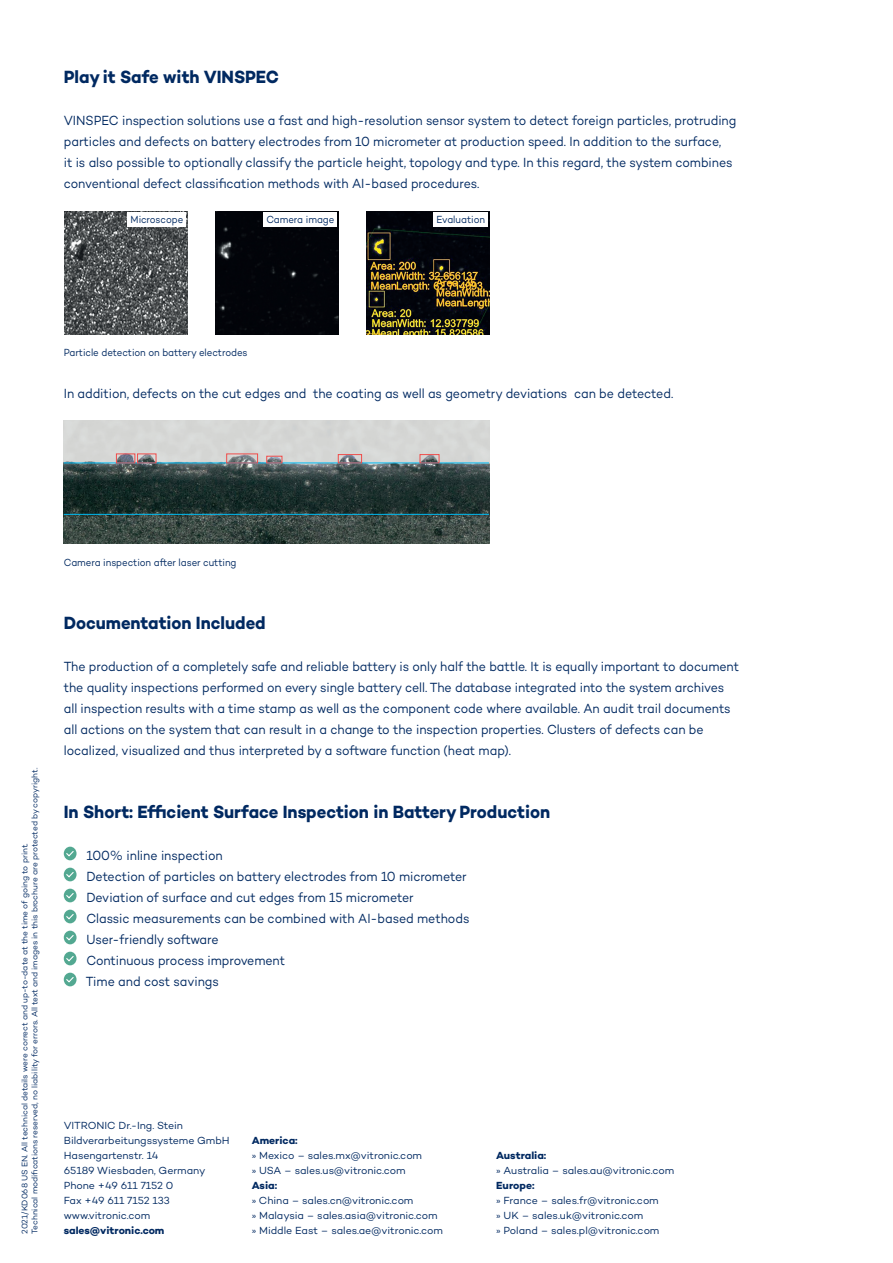
<style>
.page{position:relative;width:893px;height:1263px;background:#fff}
.page>*{position:absolute;margin:0;border:0;box-sizing:border-box;transform-origin:0 0}
.t1{font:700 18px "Campton";color:#002961;scale:.93 1}
.t2{font:13.5px/21px "Campton";letter-spacing:-.005em;color:#002961;scale:.91 1}
.t3{font:10.5px/15px "Campton";letter-spacing:-.005em;color:#002961}
.t4{font:10.5px "Campton";letter-spacing:-.005em;color:#002961;scale:.91 1}
.t5{font:700 10.5px "Campton";color:#002961}
.t6{font:8.25px/9.9px "Campton";letter-spacing:-.005em;color:#002961}
</style>
<div class="page">
<svg style="left:64px;top:847px;width:13px;height:13px"></svg>
<svg style="left:65px;top:850px;width:10px;height:7px"></svg>
<svg style="left:64px;top:868px;width:13px;height:13px"></svg>
<svg style="left:65px;top:871px;width:10px;height:7px"></svg>
<svg style="left:64px;top:889px;width:13px;height:13px"></svg>
<svg style="left:65px;top:892px;width:10px;height:7px"></svg>
<svg style="left:64px;top:910px;width:13px;height:13px"></svg>
<svg style="left:65px;top:913px;width:10px;height:7px"></svg>
<svg style="left:64px;top:931px;width:13px;height:13px"></svg>
<svg style="left:65px;top:934px;width:10px;height:7px"></svg>
<svg style="left:64px;top:952px;width:13px;height:13px"></svg>
<svg style="left:65px;top:955px;width:10px;height:7px"></svg>
<svg style="left:64px;top:973px;width:13px;height:13px"></svg>
<svg style="left:65px;top:976px;width:10px;height:7px"></svg>
<img style="left:65px;top:211px;width:122px;height:123px">
<div style="left:128px;top:212px;width:58px;height:14px;background:#fff"></div>
<div style="left:215px;top:211px;width:123px;height:123px;background:#020409"></div>
<div style="left:263px;top:212px;width:74px;height:14px;background:#fff"></div>
<img style="left:366px;top:211px;width:123px;height:123px">
<div style="left:433px;top:212px;width:55px;height:14px;background:#fff"></div>
<img style="left:64px;top:421px;width:425px;height:122px">
<hr style="left:64px;top:514px;width:425px;height:1px;background:#00baf1">
<hr style="left:64px;top:463px;width:425px;height:1px;background:#00baf1">
<div style="left:116px;top:453px;width:19px;height:10px;border:1px solid #ef4d4b"></div>
<div style="left:137px;top:453px;width:19px;height:10px;border:1px solid #ef4d4b"></div>
<div style="left:226px;top:453px;width:32px;height:10px;border:1px solid #ef4d4b"></div>
<div style="left:266px;top:456px;width:16px;height:7px;border:1px solid #ef4d4b"></div>
<div style="left:338px;top:454px;width:24px;height:9px;border:1px solid #ef4d4b"></div>
<div style="left:420px;top:454px;width:19px;height:9px;border:1px solid #ef4d4b"></div>
<h1 class="t1" style="left:64px;top:66px;width:233px">Play it Safe with VINSPEC</h1>
<p class="t2" style="left:64px;top:110px;width:741px">VINSPEC inspection solutions use a fast and high-resolution sensor system to detect foreign particles, protruding particles and defects on battery electrodes from 10 micrometer at production speed. In addition to the surface,<br>it is also possible to optionally classify the particle height, topology and type. In this regard, the system combines conventional defect classification methods with AI-based procedures.</p>
<p class="t4" style="left:131px;top:213px;width:60px">Microscope</p>
<p class="t4" style="left:266px;top:213px;width:76px">Camera image</p>
<p class="t4" style="left:436px;top:213px;width:55px">Evaluation</p>
<p class="t4" style="left:64px;top:346px;width:203px">Particle detection on battery electrodes</p>
<p class="t2" style="left:64px;top:383px;width:671px">In addition, defects on the cut edges and the coating as well as geometry deviations can be detected.</p>
<p class="t6" style="left:20px;top:1234px;width:467px;rotate:-90deg">2021/KD068 US EN. All technical details were correct and up-to-date at the time of going to print.<br>Technical modifications reserved, no liability for errors. All text and images in this brochure are protected by copyright.</p>
<p class="t4" style="left:64px;top:556px;width:191px">Camera inspection after laser cutting</p>
<h1 class="t1" style="left:64px;top:612px;width:219px">Documentation Included</h1>
<p class="t2" style="left:64px;top:656px;width:744px">The production of a completely safe and reliable battery is only half the battle. It is equally important to document the quality inspections performed on every single battery cell. The database integrated into the system archives all inspection results with a time stamp as well as the component code where available. An audit trail documents all actions on the system that can result in a change to the inspection properties. Clusters of defects can be localized, visualized and thus interpreted by a software function (heat map).</p>
<h1 class="t1" style="left:64px;top:801px;width:525px">In Short: Efficient Surface Inspection in Battery Production</h1>
<p class="t2" style="left:86px;top:845px;width:423px">100% inline inspection<br>Detection of particles on battery electrodes from 10 micrometer Deviation of surface and cut edges from 15 micrometer<br>Classic measurements can be combined with AI-based methods User-friendly software<br>Continuous process improvement<br>Time and cost savings</p>
<p class="t3" style="left:64px;top:1117px;width:167px">VITRONIC Dr.-Ing. Stein<br>Bildverarbeitungssysteme GmbH<br>Hasengartenstr. 14<br>65189 Wiesbaden, Germany<br>Phone +49 611 7152 0<br>Fax +49 611 7152 133 www.vitronic.com</p>
<p class="t5" style="left:64px;top:1224px;width:102px">sales@vitronic.com</p>
<p class="t5" style="left:252px;top:1134px;width:48px">America:</p>
<p class="t3" style="left:252px;top:1148px;width:172px">» Mexico – sales.mx@vitronic.com » USA – sales.us@vitronic.com</p>
<p class="t5" style="left:252px;top:1179px;width:27px">Asia:</p>
<p class="t3" style="left:252px;top:1193px;width:193px">» China – sales.cn@vitronic.com<br>» Malaysia – sales.asia@vitronic.com » Middle East – sales.ae@vitronic.com</p>
<p class="t5" style="left:496px;top:1149px;width:52px">Australia:</p>
<p class="t3" style="left:496px;top:1163px;width:179px">» Australia – sales.au@vitronic.com</p>
<p class="t5" style="left:496px;top:1179px;width:40px">Europe:</p>
<p class="t3" style="left:496px;top:1193px;width:165px">» France – sales.fr@vitronic.com » UK – sales.uk@vitronic.com<br>» Poland – sales.pl@vitronic.com</p>
</div>
